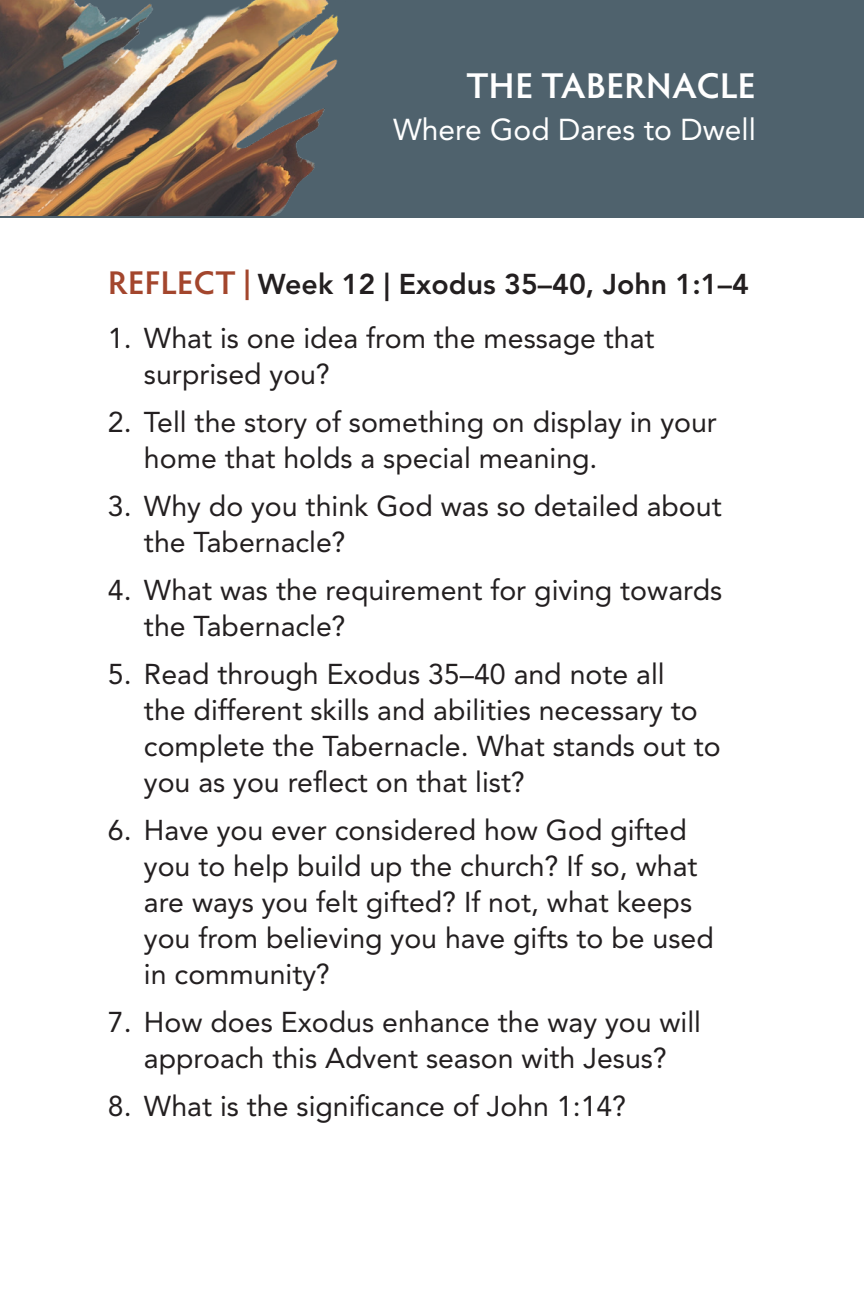
<style>
.page{position:relative;width:864px;height:1296px;background:#fff}
.page>*{position:absolute;margin:0;border:0;box-sizing:border-box;transform-origin:0 0}
.t1{font:600 36px "Hypatia Sans Pro";letter-spacing:.005em;color:#fff}
.t2{font:30px "Avenir LT Std";color:#fff}
.t3{font:28.5px/36px "Avenir LT Std";color:#231f20}
.t4{font:800 28.5px "Avenir LT Std";color:#231f20}
.s1{font-family:"Hypatia Sans Pro";font-weight:600;font-size:33px;color:#a3462d}
</style>
<div class="page">
<div style="left:0;top:0;width:864px;height:217px;background:#4f626d"></div>
<img style="left:0;top:0;width:339px;height:216px">
<p class="t1" style="left:466px;top:61px;width:291px">THE TABERNACLE</p>
<p class="t2" style="left:393px;top:113px;width:364px">Where God Dares to Dwell</p>
<p class="t4" style="left:108px;top:267px;width:642px"><span class="s1">REFLECT |</span> Week 12 | Exodus 35–40, John 1:1–4</p>
<p class="t3" style="left:144px;top:321px;width:512px;text-indent:-36px">1. What is one idea from the message that surprised you?</p>
<p class="t3" style="left:144px;top:405px;width:574px;text-indent:-36px">2. Tell the story of something on display in your home that holds a special meaning.</p>
<p class="t3" style="left:144px;top:489px;width:579px;text-indent:-36px">3. Why do you think God was so detailed about the Tabernacle?</p>
<p class="t3" style="left:144px;top:573px;width:580px;text-indent:-36px">4. What was the requirement for giving towards the Tabernacle?</p>
<p class="t3" style="left:144px;top:657px;width:578px;text-indent:-36px">5. Read through Exodus 35–40 and note all<br>the different skills and abilities necessary to complete the Tabernacle. What stands out to you as you reflect on that list?</p>
<p class="t3" style="left:144px;top:813px;width:571px;text-indent:-36px">6. Have you ever considered how God gifted you to help build up the church? If so, what are ways you felt gifted? If not, what keeps you from believing you have gifts to be used in community?</p>
<p class="t3" style="left:108px;top:1004px;width:595px;text-align:center">7. How does Exodus enhance the way you will approach this Advent season with Jesus?</p>
<p class="t3" style="left:108px;top:1088px;width:520px">8. What is the significance of John 1:14?</p>
</div>
